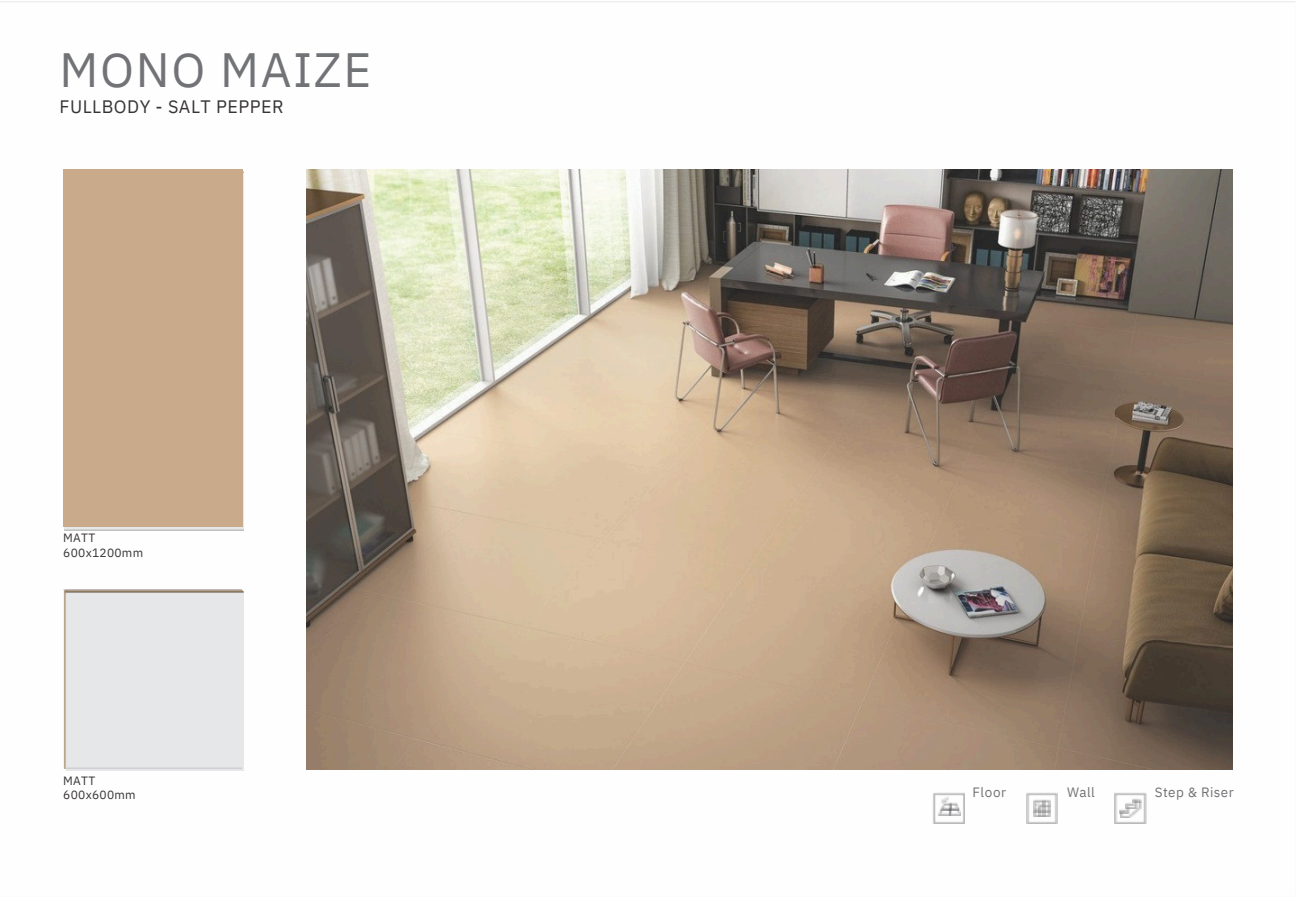
<style>
.page{position:relative;width:1296px;height:897px;background:#fff}
.page>*{position:absolute;margin:0;border:0;box-sizing:border-box;transform-origin:0 0}
.t1{font:48px "IBM Plex Sans";letter-spacing:.035em;color:#727376}
.t2{font:18px "IBM Plex Sans";letter-spacing:.025em;color:#373435}
.t3{font:13.5px "IBM Plex Sans";letter-spacing:.03em;color:#727376}
.t4{font:12px/14.7px "IBM Plex Sans";letter-spacing:.025em;color:#373435}
</style>
<div class="page">
<div style="left:63px;top:590px;width:179px;height:178px;background:#e6e7e8"></div>
<img style="left:306px;top:169px;width:926px;height:600px">
<img style="left:933px;top:792px;width:31px;height:32px">
<img style="left:937px;top:807px;width:2px;height:8px">
<svg style="left:939px;top:797px;width:21px;height:18px"></svg>
<img style="left:1026px;top:792px;width:32px;height:32px">
<img style="left:1034px;top:800px;width:16px;height:16px">
<svg style="left:1035px;top:801px;width:15px;height:15px"></svg>
<img style="left:1115px;top:792px;width:31px;height:32px">
<p class="t1" style="left:59px;top:37px;width:314px">MONO MAIZE</p>
<p class="t2" style="left:59px;top:94px;width:226px">FULLBODY - SALT PEPPER</p>
<p class="t4" style="left:63px;top:530px;width:81px">MATT<br>600x1200mm</p>
<p class="t4" style="left:63px;top:772px;width:74px">MATT<br>600x600mm</p>
<p class="t3" style="left:972px;top:782px;width:35px">Floor</p>
<p class="t3" style="left:1067px;top:782px;width:29px">Wall</p>
<h2 class="t3" style="left:1155px;top:782px;width:80px">Step &amp; Riser</h2>
</div>
